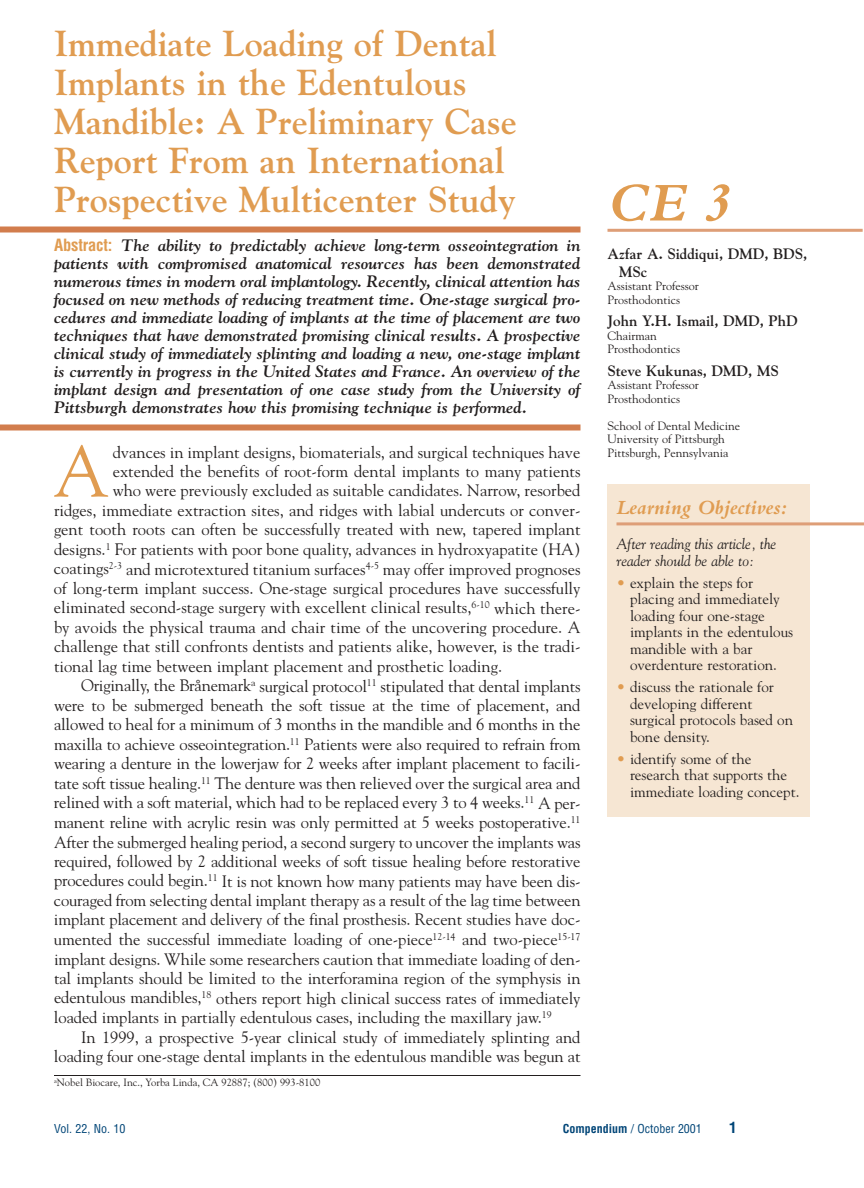
<style>
.page{position:relative;width:864px;height:1188px;background:#fff}
.page>*{position:absolute;margin:0;border:0;box-sizing:border-box;transform-origin:0 0}
.t1{font:71.85px "Goudy";color:#e09c51}
.t2{font:italic 700 57px "Bembo";color:#e09c51}
.t3{font:700 36px/39px "Goudy";color:#e09c51}
.t4{font:italic 700 21px "Bembo";color:#e09c51}
.t5{font:16.5px "Goudy";letter-spacing:-.005em;color:#231f1f}
.t6{font:italic 700 16.5px/18px "Goudy";color:#231f1f;text-align:justify}
.t7{font:15px/16.5px "Goudy";color:#231f1f}
.t8{font:700 15px/18px "Goudy";color:#231f1f}
.t9{font:italic 15px/16.5px "Goudy";letter-spacing:-.005em;color:#231f1f}
.t10{font:700 condensed 15px "Helvetica";color:#004577}
.t11{font:12px/13.5px "Goudy";color:#231f1f}
.t12{font:condensed 12px "Helvetica";color:#004577}
.t13{font:10.5px "Goudy";color:#231f1f}
.s1{font-family:"Helvetica";font-style:normal;font-stretch:condensed;color:#e09c51}
.s2{color:#e09c51}
.s3{font-weight:700}
</style>
<div class="page">
<div style="left:608px;top:484px;width:202px;height:333px;background:#f6e6d3"></div>
<div style="left:0;top:226px;width:580px;height:6px;background:#d27d4d"></div>
<div style="left:0;top:424px;width:580px;height:6px;background:#d27d4d"></div>
<hr style="left:616px;top:522px;width:248px;height:3px;background:#de9e77">
<hr style="left:608px;top:229px;width:255px;height:3px;background:#de9e77">
<hr style="left:54px;top:1075px;width:526px;height:1px;background:#231f1f">
<h3 class="t3" style="left:54px;top:27px;width:464px">Immediate Loading of Dental<br>Implants in the Edentulous<br>Mandible: A Preliminary Case<br>Report From an International<br>Prospective Multicenter Study</h3>
<p class="t6" style="left:54px;top:238px;width:528px"><span class="s1">Abstract:</span> The ability to predictably achieve long-term osseointegration in patients with compromised anatomical resources has been demonstrated numerous times in modern oral implantology. Recently, clinical attention has focused on new methods of reducing treatment time. One-stage surgical pro&shy;cedures and immediate loading of implants at the time of placement are two techniques that have demonstrated promising clinical results. A prospective clinical study of immediately splinting and loading a new, one-stage implant is currently in progress in the United States and France. An overview of the implant design and presentation of one case study from the University of Pittsburgh demonstrates how this promising technique is performed.</p>
<h1 class="t1" style="left:53px;top:443px;width:57px">A</h1>
<p class="t5" style="left:113px;top:445px;width:469px">dvances in implant designs, biomaterials, and surgical techniques have</p>
<p class="t5" style="left:113px;top:465px;width:469px">extended the benefits of root-form dental implants to many patients</p>
<p class="t5" style="left:113px;top:484px;width:469px">who were previously excluded as suitable candidates. Narrow, resorbed</p>
<p class="t5" style="left:54px;top:504px;width:528px">ridges, immediate extraction sites, and ridges with labial undercuts or conver-</p>
<p class="t5" style="left:54px;top:523px;width:528px">gent tooth roots can often be successfully treated with new, tapered implant</p>
<p class="t5" style="left:54px;top:543px;width:528px">designs.<sup>1</sup> For patients with poor bone quality, advances in hydroxyapatite (HA)</p>
<p class="t5" style="left:54px;top:562px;width:528px">coatings<sup>2-3</sup> and microtextured titanium surfaces<sup>4-5</sup> may offer improved prognoses</p>
<p class="t5" style="left:54px;top:582px;width:528px">of long-term implant success. One-stage surgical procedures have successfully</p>
<p class="t5" style="left:54px;top:601px;width:528px">eliminated second-stage surgery with excellent clinical results,<sup>6-10</sup> which there-</p>
<p class="t5" style="left:54px;top:621px;width:528px">by avoids the physical trauma and chair time of the uncovering procedure. A</p>
<p class="t5" style="left:54px;top:640px;width:528px">challenge that still confronts dentists and patients alike, however, is the tradi-</p>
<p class="t5" style="left:54px;top:660px;width:450px">tional lag time between implant placement and prosthetic loading.</p>
<p class="t5" style="left:81px;top:679px;width:501px">Originally, the Brånemark<sup>a</sup> surgical protocol<sup>11</sup> stipulated that dental implants</p>
<p class="t5" style="left:54px;top:699px;width:528px">were to be submerged beneath the soft tissue at the time of placement, and</p>
<p class="t5" style="left:54px;top:718px;width:528px">allowed to heal for a minimum of 3 months in the mandible and 6 months in the</p>
<p class="t5" style="left:54px;top:738px;width:528px">maxilla to achieve osseointegration.<sup>11</sup> Patients were also required to refrain from</p>
<p class="t5" style="left:54px;top:757px;width:528px">wearing a denture in the lowerjaw for 2 weeks after implant placement to facili-</p>
<p class="t5" style="left:54px;top:777px;width:528px">tate soft tissue healing.<sup>11</sup> The denture was then relieved over the surgical area and</p>
<p class="t5" style="left:54px;top:796px;width:528px">relined with a soft material, which had to be replaced every 3 to 4 weeks.<sup>11</sup> A per-</p>
<p class="t5" style="left:54px;top:816px;width:528px">manent reline with acrylic resin was only permitted at 5 weeks postoperative.<sup>11</sup></p>
<p class="t5" style="left:54px;top:835px;width:528px">After the submerged healing period, a second surgery to uncover the implants was</p>
<p class="t5" style="left:54px;top:855px;width:528px">required, followed by 2 additional weeks of soft tissue healing before restorative</p>
<p class="t5" style="left:54px;top:874px;width:528px">procedures could begin.<sup>11</sup> It is not known how many patients may have been dis-</p>
<p class="t5" style="left:54px;top:894px;width:528px">couraged from selecting dental implant therapy as a result of the lag time between</p>
<p class="t5" style="left:54px;top:913px;width:528px">implant placement and delivery of the final prosthesis. Recent studies have doc-</p>
<p class="t5" style="left:54px;top:933px;width:528px">umented the successful immediate loading of one-piece<sup>12-14</sup> and two-piece<sup>15-17</sup></p>
<p class="t5" style="left:54px;top:952px;width:528px">implant designs. While some researchers caution that immediate loading of den-</p>
<p class="t5" style="left:54px;top:972px;width:528px">tal implants should be limited to the interforamina region of the symphysis in</p>
<p class="t5" style="left:54px;top:991px;width:528px">edentulous mandibles,<sup>18</sup> others report high clinical success rates of immediately</p>
<p class="t5" style="left:54px;top:1011px;width:499px">loaded implants in partially edentulous cases, including the maxillary jaw.<sup>19</sup></p>
<p class="t5" style="left:81px;top:1030px;width:501px">In 1999, a prospective 5-year clinical study of immediately splinting and</p>
<p class="t5" style="left:54px;top:1050px;width:528px">loading four one-stage dental implants in the edentulous mandible was begun at</p>
<p class="t13" style="left:54px;top:1078px;width:268px"><sup>a</sup>Nobel Biocare, Inc., Yorba Linda, CA 92887; (800) 993-8100</p>
<h2 class="t2" style="left:608px;top:182px;width:125px">CE 3</h2>
<p class="t8" style="left:619px;top:246px;width:190px;text-indent:-12px">Azfar A. Siddiqui, DMD, BDS,<br>MSc</p>
<p class="t11" style="left:608px;top:280px;width:93px">Assistant Professor<br>Prosthodontics</p>
<p class="t8" style="left:608px;top:313px;width:192px">John Y.H. Ismail, DMD, PhD</p>
<p class="t11" style="left:608px;top:330px;width:74px">Chairman<br>Prosthodontics</p>
<p class="t8" style="left:608px;top:363px;width:173px">Steve Kukunas, DMD, MS</p>
<p class="t11" style="left:608px;top:380px;width:93px">Assistant Professor<br>Prosthodontics</p>
<p class="t11" style="left:608px;top:420px;width:134px">School of Dental Medicine<br>University of Pittsburgh<br>Pittsburgh, Pennsylvania</p>
<p class="t4" style="left:616px;top:500px;width:172px">Learning Objectives:</p>
<p class="t9" style="left:616px;top:537px;width:161px">After reading this article, the reader should be able to:</p>
<p class="t7" style="left:630px;top:576px;width:165px;text-indent:-14px"><span class="s2">•</span> explain the steps for placing and immediately loading four one-stage implants in the edentulous mandible with a bar overdenture restoration.</p>
<p class="t7" style="left:630px;top:680px;width:165px;text-indent:-14px"><span class="s2">•</span> discuss the rationale for developing different surgical protocols based on bone density.</p>
<p class="t7" style="left:630px;top:751px;width:171px;text-indent:-14px"><span class="s2">•</span> identify some of the research that supports the immediate loading concept.</p>
<p class="t12" style="left:54px;top:1124px;width:73px">Vol. 22, No. 10</p>
<p class="t12" style="left:563px;top:1124px;width:141px"><span class="s3">Compendium</span> / October 2001</p>
<p class="t10" style="left:729px;top:1121px;width:9px">1</p>
</div>
